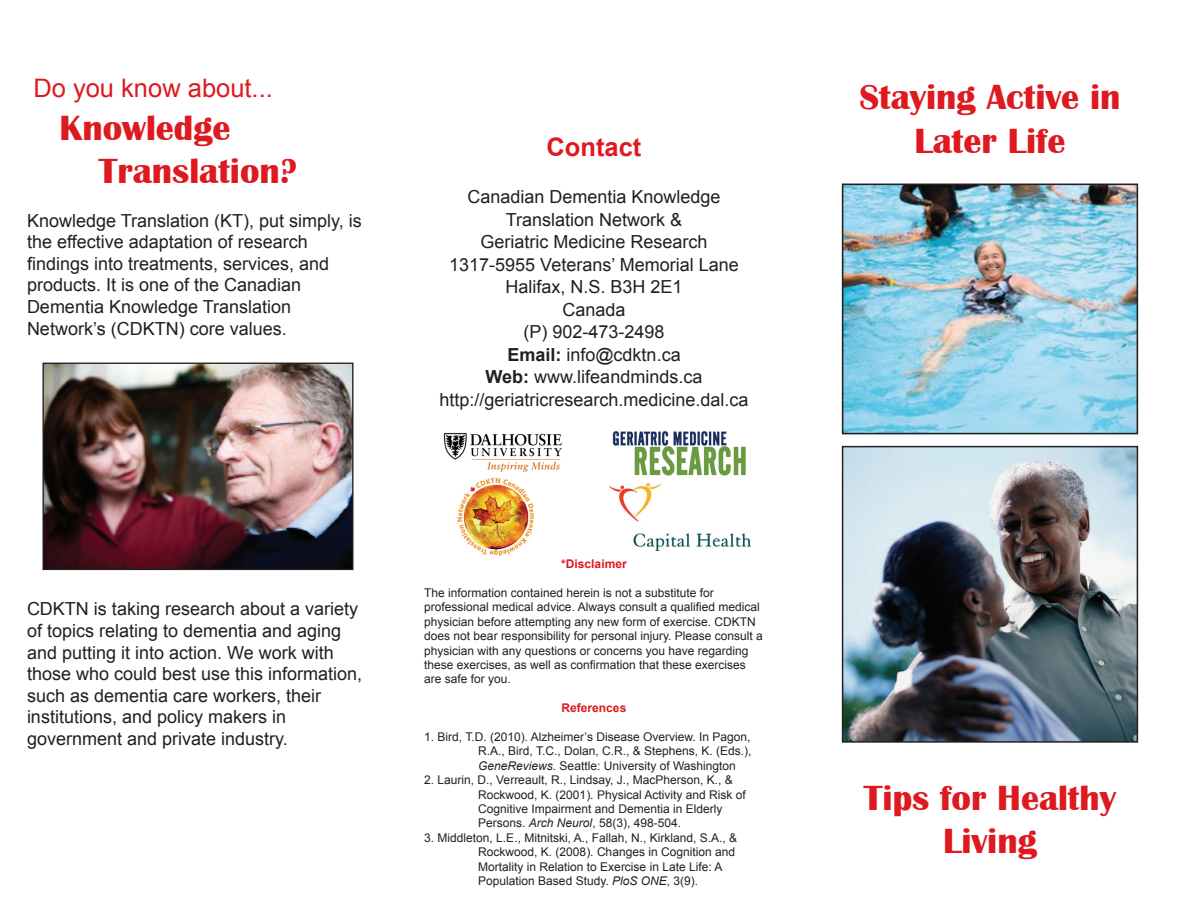
<style>
.page{position:relative;width:1188px;height:918px;background:#fff}
.page>*{position:absolute;margin:0;border:0;box-sizing:border-box;transform-origin:0 0}
.t1{font:700 36px/43.2px "Britannic";color:#de1920}
.t2{font:25.5px "Arial";color:#de1920}
.t3{font:700 25.5px "Arial";color:#de1920}
.t4{font:18px/21.6px "Arial";color:#231f20}
.t5{font:12px/14.4px "Arial";color:#231f20}
.t6{font:700 12px "Arial";color:#de1920}
.s1{font-weight:700}
.s2{font-style:italic}
</style>
<div class="page">
<img style="left:45px;top:365px;width:306px;height:203px">
<div style="left:43px;top:363px;width:310px;height:207px;border:1px solid #231f20"></div>
<img style="left:844px;top:448px;width:292px;height:293px">
<div style="left:842px;top:446px;width:296px;height:297px;border:1px solid #231f20"></div>
<img style="left:845px;top:187px;width:290px;height:244px">
<div style="left:842px;top:184px;width:296px;height:250px;border:2px solid #231f20"></div>
<img style="left:457px;top:478px;width:77px;height:78px">
<img style="left:443px;top:433px;width:119px;height:39px">
<img style="left:613px;top:431px;width:133px;height:45px">
<img style="left:610px;top:483px;width:140px;height:67px">
<h2 class="t2" style="left:33px;top:71px;width:241px">Do you know about...</h2>
<h1 class="t1" style="left:99px;top:107px;width:200px;text-indent:-39px">Knowledge<br>Translation?</h1>
<h3 class="t4" style="left:27px;top:210px;width:336px">Knowledge Translation (KT), put simply, is the effective adaptation of research findings into treatments, services, and products. It is one of the Canadian Dementia Knowledge Translation Network’s (CDKTN) core values.</h3>
<p class="t4" style="left:27px;top:599px;width:337px">CDKTN is taking research about a variety of topics relating to dementia and aging and putting it into action. We work with those who could best use this information, such as dementia care workers, their institutions, and policy makers in government and private industry.</p>
<h1 class="t1" style="left:860px;top:76px;width:263px">Staying Active in</h1>
<h2 class="t3" style="left:547px;top:130px;width:96px">Contact</h2>
<h1 class="t1" style="left:915px;top:119px;width:152px">Later Life</h1>
<p class="t4" style="left:439px;top:186px;width:311px;line-height:22.5px;text-align:center">Canadian Dementia Knowledge<br>Translation Network &amp;<br>Geriatric Medicine Research<br>1317-5955 Veterans’ Memorial Lane<br>Halifax, N.S. B3H 2E1<br>Canada<br>(P) 902-473-2498<br><span class="s1">Email:</span> info@cdktn.ca<br><span class="s1">Web:</span> www.lifeandminds.ca http://geriatricresearch.medicine.dal.ca</p>
<p class="t6" style="left:561px;top:556px;width:67px">*Disclaimer</p>
<p class="t5" style="left:424px;top:586px;width:340px">The information contained herein is not a substitute for professional medical advice. Always consult a qualified medical physician before attempting any new form of exercise. CDKTN does not bear responsibility for personal injury. Please consult a physician with any questions or concerns you have regarding these exercises, as well as confirmation that these exercises are safe for you.</p>
<p class="t6" style="left:562px;top:700px;width:66px">References</p>
<p class="t5" style="left:478px;top:730px;width:275px;text-align:justify;text-indent:-54px">1. Bird, T.D. (2010). Alzheimer’s Disease Overview. In Pagon, R.A., Bird, T.C., Dolan, C.R., &amp; Stephens, K. (Eds.), <span class="s2">GeneReviews</span>. Seattle: University of Washington</p>
<p class="t5" style="left:478px;top:773px;width:269px;text-indent:-54px">2. Laurin, D., Verreault, R., Lindsay, J., MacPherson, K., &amp; Rockwood, K. (2001). Physical Activity and Risk of Cognitive Impairment and Dementia in Elderly Persons. <span class="s2">Arch Neurol</span>, 58(3), 498-504.</p>
<p class="t5" style="left:478px;top:831px;width:260px;text-indent:-54px">3. Middleton, L.E., Mitnitski, A., Fallah, N., Kirkland, S.A., &amp; Rockwood, K. (2008). Changes in Cognition and Mortality in Relation to Exercise in Late Life: A Population Based Study. <span class="s2">PloS ONE</span>, 3(9).</p>
<h1 class="t1" style="left:864px;top:776px;width:254px;text-align:center">Tips for Healthy<br>Living</h1>
</div>
